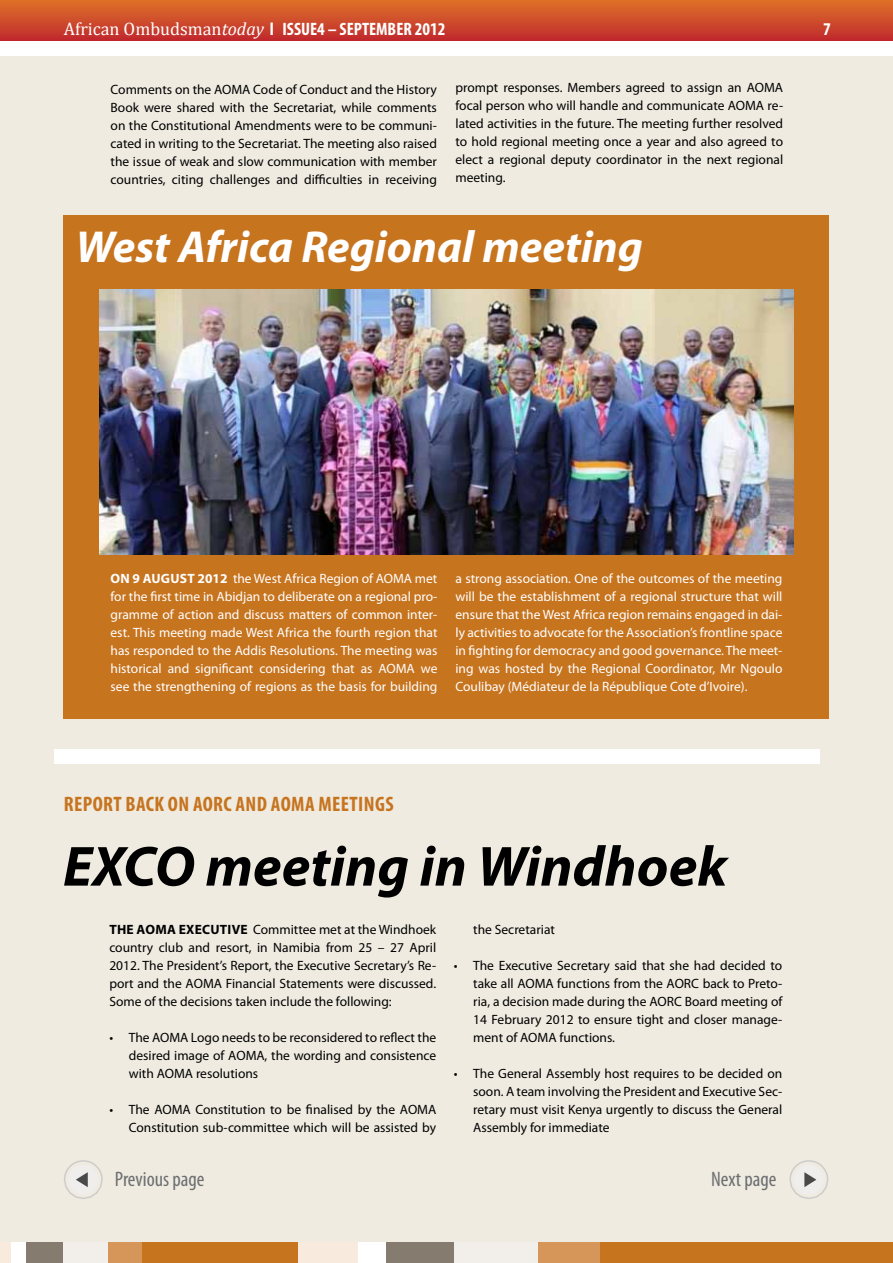
<style>
.page{position:relative;width:893px;height:1263px;background:#fff}
.page>*{position:absolute;margin:0;border:0;box-sizing:border-box;transform-origin:0 0}
.t1{font:italic 700 57px "Myriad Pro";color:#000}
.t2{font:italic 700 45px "Myriad Pro";color:#fff}
.t3{font:700 condensed 21px "Myriad Pro";letter-spacing:.02em;color:#c7741f}
.t4{font:condensed 21px "Myriad Pro";color:#6d6e71}
.t5{font:700 condensed 18px "Myriad Pro";color:#fff}
.t6{font:13.5px/18px "Myriad Pro";color:#000;text-align:justify}
.t7{font:13.5px/18px "Myriad Pro";color:#fff;text-align:justify}
.s1{font-family:"Cambria";font-weight:400;font-stretch:normal}
.s2{font-family:"Cambria";font-weight:400;font-style:italic;font-stretch:normal}
.s3{font-weight:700}
</style>
<div class="page">
<div style="left:0;top:18px;width:893px;height:1227px;background:#efebe1"></div>
<div style="left:0;top:0;width:893px;height:42px;background:linear-gradient(to bottom,#df7228,#bf282e)"></div>
<svg style="left:789px;top:1160px;width:40px;height:39px"></svg>
<svg style="left:64px;top:1160px;width:39px;height:39px"></svg>
<div style="left:0;top:1243px;width:309px;height:20px;background:#f8eadc"></div>
<div style="left:11px;top:1243px;width:298px;height:20px;background:#fff"></div>
<div style="left:26px;top:1243px;width:283px;height:20px;background:#857c6f"></div>
<div style="left:63px;top:1243px;width:246px;height:20px;background:#f2eeea"></div>
<div style="left:108px;top:1243px;width:201px;height:20px;background:#d79659"></div>
<div style="left:142px;top:1243px;width:167px;height:20px;background:#c7741f"></div>
<div style="left:298px;top:1243px;width:595px;height:20px;background:#f8eadc"></div>
<div style="left:358px;top:1243px;width:535px;height:20px;background:#fff"></div>
<div style="left:386px;top:1243px;width:507px;height:20px;background:#857c6f"></div>
<div style="left:455px;top:1243px;width:438px;height:20px;background:#f2eeea"></div>
<div style="left:538px;top:1243px;width:355px;height:20px;background:#d79659"></div>
<div style="left:601px;top:1243px;width:292px;height:20px;background:#c7741f"></div>
<div style="left:0;top:41px;width:893px;height:15px;background:#fff"></div>
<div style="left:64px;top:215px;width:765px;height:503px;background:#c7741f"></div>
<img style="left:100px;top:289px;width:693px;height:266px">
<div style="left:55px;top:749px;width:765px;height:15px;background:#fff"></div>
<h3 class="t5" style="left:64px;top:18px;width:383px"><span class="s1">African Ombudsman</span><span class="s2">today</span> L ISSUE4 – SEPTEMBER 2012</h3>
<h3 class="t5" style="left:823px;top:17px;width:9px">7</h3>
<p class="t6" style="left:111px;top:80px;width:328px">Comments on the AOMA Code of Conduct and the History Book were shared with the Secretariat, while comments on the Constitutional Amendments were to be communi&shy;cated in writing to the Secretariat. The meeting also raised the issue of weak and slow communication with member countries, citing challenges and difficulties in receiving</p>
<p class="t6" style="left:455px;top:79px;width:329px">prompt responses. Members agreed to assign an AOMA focal person who will handle and communicate AOMA re&shy;lated activities in the future. The meeting further resolved to hold regional meeting once a year and also agreed to elect a regional deputy coordinator in the next regional meeting.</p>
<h2 class="t2" style="left:76px;top:217px;width:569px">West Africa Regional meeting</h2>
<p class="t7" style="left:111px;top:569px;width:328px"><span class="s3">ON 9 AUGUST 2012</span> the West Africa Region of AOMA met for the first time in Abidjan to deliberate on a regional pro&shy;gramme of action and discuss matters of common inter&shy;est. This meeting made West Africa the fourth region that has responded to the Addis Resolutions. The meeting was historical and significant considering that as AOMA we see the strengthening of regions as the basis for building</p>
<p class="t7" style="left:455px;top:569px;width:328px">a strong association. One of the outcomes of the meeting will be the establishment of a regional structure that will ensure that the West Africa region remains engaged in dai&shy;ly activities to advocate for the Association’s frontline space in fighting for democracy and good governance. The meet&shy;ing was hosted by the Regional Coordinator, Mr Ngoulo Coulibay (Médiateur de la République Cote d’Ivoire).</p>
<h3 class="t3" style="left:64px;top:791px;width:331px">REPORT BACK ON AORC AND AOMA MEETI NGS</h3>
<h1 class="t1" style="left:63px;top:829px;width:666px">EXCO meeting in Windhoek</h1>
<p class="t6" style="left:473px;top:920px;width:83px">the Secretariat</p>
<p class="t6" style="left:473px;top:956px;width:311px;text-indent:-20px">• The Executive Secretary said that she had decided to take all AOMA functions from the AORC back to Preto&shy;ria, a decision made during the AORC Board meeting of 14 February 2012 to ensure tight and closer manage&shy;ment of AOMA functions.</p>
<p class="t6" style="left:473px;top:1064px;width:311px;text-indent:-19px">• The General Assembly host requires to be decided on soon. A team involving the President and Executive Sec&shy;retary must visit Kenya urgently to discuss the General Assembly for immediate</p>
<p class="t6" style="left:109px;top:920px;width:328px"><span class="s3">THE AOMA EXECUTIVE</span> Committee met at the Windhoek country club and resort, in Namibia from 25 – 27 April 2012. The President’s Report, the Executive Secretary’s Re&shy;port and the AOMA Financial Statements were discussed.<br>Some of the decisions taken include the following:</p>
<p class="t6" style="left:129px;top:1028px;width:309px;text-indent:-20px">• The AOMA Logo needs to be reconsidered to reflect the desired image of AOMA, the wording and consistence with AOMA resolutions</p>
<p class="t6" style="left:109px;top:1100px;width:328px;text-align:right">• The AOMA Constitution to be finalised by the AOMA<br>Constitution sub-committee which will be assisted by</p>
<h3 class="t4" style="left:115px;top:1166px;width:91px">Previous page</h3>
<h3 class="t4" style="left:711px;top:1166px;width:67px">Next page</h3>
</div>
